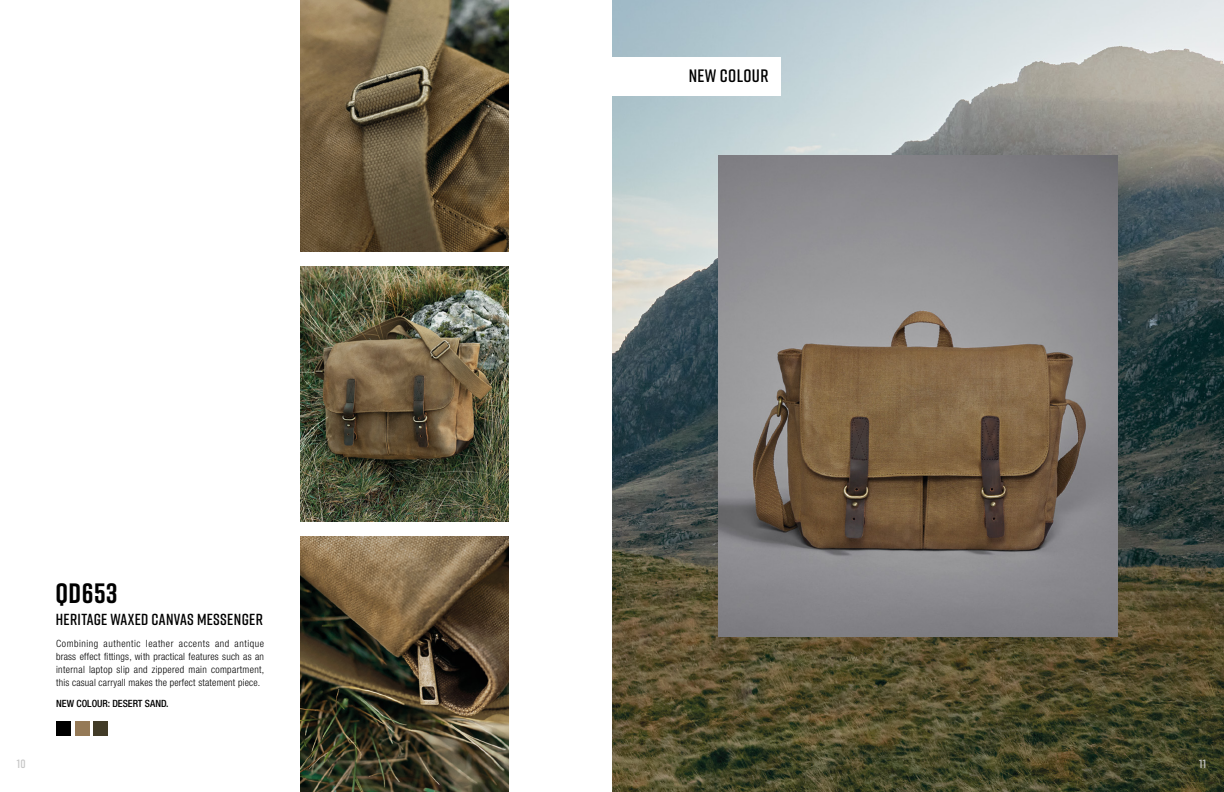
<style>
.page{position:relative;width:1224px;height:792px;background:#fff}
.page>*{position:absolute;margin:0;border:0;box-sizing:border-box;transform-origin:0 0}
.t1{font:700 28px "Rift";letter-spacing:.02em;color:#000}
.t2{font:600 18px "Rift";letter-spacing:.02em;color:#000}
.t3{font:600 16px "Rift";letter-spacing:.02em;color:#000}
.t4{font:600 12px "Rift";color:#c6c6c6}
.t5{font:300 condensed 10px/13px "Helvetica Neue LT Pro";letter-spacing:.02em;color:#000;text-align:justify}
.t6{font:500 condensed 10px "Helvetica Neue LT Pro";color:#000}
</style>
<div class="page">
<img style="left:612px;top:0;width:612px;height:792px">
<img style="left:301px;top:266px;width:208px;height:255px">
<img style="left:301px;top:0;width:208px;height:251px">
<img style="left:301px;top:536px;width:208px;height:256px">
<img style="left:718px;top:156px;width:400px;height:481px">
<div style="left:75px;top:721px;width:14px;height:14px;background:#957a57"></div>
<div style="left:94px;top:721px;width:14px;height:14px;background:#423c28"></div>
<div style="left:57px;top:721px;width:14px;height:14px;background:#000"></div>
<div style="left:612px;top:57px;width:169px;height:39px;background:#fff"></div>
<h1 class="t1" style="left:55px;top:573px;width:63px">QD653</h1>
<h3 class="t3" style="left:56px;top:608px;width:209px">HERITAGE WAXED CANVAS MESSENGER</h3>
<p class="t5" style="left:56px;top:637px;width:210px">Combining authentic leather accents and antique brass effect fittings, with practical features such as an internal laptop slip and zippered main compartment, this casual carryall makes the perfect statement piece.</p>
<p class="t6" style="left:56px;top:697px;width:114px">NEW COLOUR: DESERT SAND.</p>
<h2 class="t2" style="left:689px;top:63px;width:81px">NEW COLOUR</h2>
<p class="t4" style="left:17px;top:756px;width:10px">10</p>
<p class="t4" style="left:1199px;top:756px;width:9px">11</p>
</div>
